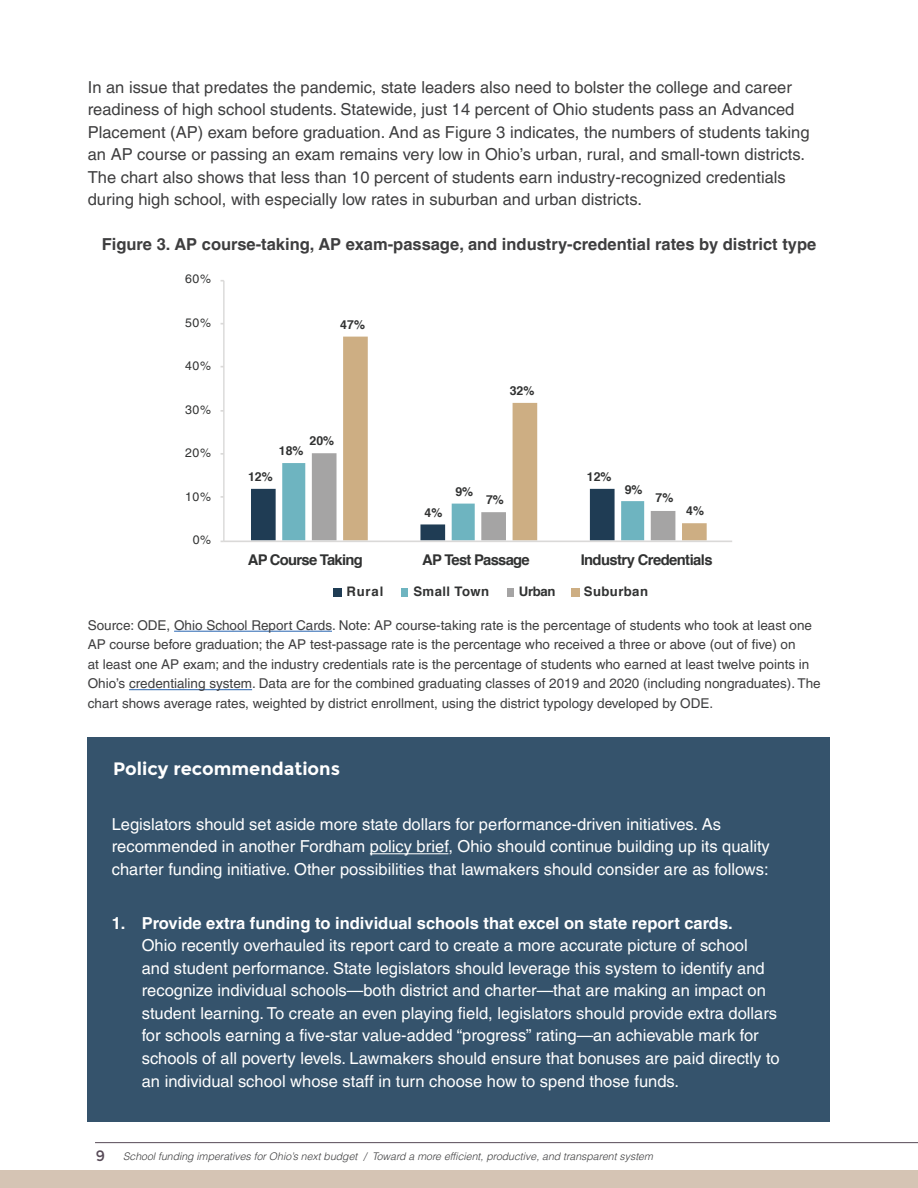
<style>
.page{position:relative;width:918px;height:1188px;background:#fff}
.page>*{position:absolute;margin:0;border:0;box-sizing:border-box;transform-origin:0 0}
.t1{font:700 18px "Montserrat";color:#fff}
.t2{font:16.5px/22.5px "Helvetica LT Pro";color:#fff}
.t3{font:16.5px/22.5px "Helvetica LT Pro";color:#3e3e3f}
.t4{font:700 16.5px "Helvetica LT Pro";color:#3e3e3f}
.t5{font:700 16.5px "Helvetica LT Pro";color:#fff}
.t6{font:700 14.85px "Helvetica";letter-spacing:-.05em;color:#313232}
.t7{font:13.5px/19.5px "Helvetica LT Pro";color:#3e3e3f}
.t8{font:700 13.2px "Helvetica";letter-spacing:.03em;color:#313232}
.t9{font:700 12.3px "Helvetica";color:#313232}
.t10{font:12.3px "Helvetica LT Pro";letter-spacing:.05em;color:#313232}
.t11{font:italic 300 10.5px "Helvetica LT Pro";color:#3e3e3f}
.s1{font-family:"Montserrat";font-weight:400;font-style:normal;font-size:15px;color:#574a57}
</style>
<div class="page">
<div style="left:0;top:1170px;width:918px;height:18px;background:#d5c4b4"></div>
<hr style="left:95px;top:1142px;width:823px;height:1px;background:#574a57">
<div style="left:88px;top:738px;width:742px;height:384px;background:#35536c"></div>
<hr style="left:174px;top:631px;width:158px;height:1px;background:#2865b1">
<hr style="left:129px;top:689px;width:123px;height:1px;background:#2865b1">
<hr style="left:370px;top:853px;width:78px;height:1px;background:#fff">
<svg style="left:251px;top:453px;width:86px;height:87px"></svg>
<svg style="left:343px;top:337px;width:364px;height:203px"></svg>
<hr style="left:223px;top:281px;width:2px;height:260px;background:#dad9d8">
<hr style="left:224px;top:541px;width:508px;height:1px;background:#dad9d8">
<div style="left:333px;top:588px;width:8px;height:8px;background:#1f3c54"></div>
<div style="left:401px;top:588px;width:7px;height:8px;background:#6eb4c0"></div>
<div style="left:507px;top:588px;width:7px;height:8px;background:#a5a4a4"></div>
<div style="left:571px;top:588px;width:8px;height:8px;background:#cdae83"></div>
<p class="t3" style="left:88px;top:76px;width:723px">In an issue that predates the pandemic, state leaders also need to bolster the college and career readiness of high school students. Statewide, just 14 percent of Ohio students pass an Advanced Placement (AP) exam before graduation. And as Figure 3 indicates, the numbers of students taking an AP course or passing an exam remains very low in Ohio’s urban, rural, and small-town districts.<br>The chart also shows that less than 10 percent of students earn industry-recognized credentials during high school, with especially low rates in suburban and urban districts.</p>
<p class="t4" style="left:102px;top:234px;width:716px">Figure 3. AP course-taking, AP exam-passage, and industry-credential rates by district type</p>
<p class="t10" style="left:185px;top:272px;width:27px">60%</p>
<p class="t10" style="left:185px;top:315px;width:27px">50%</p>
<p class="t10" style="left:185px;top:359px;width:27px">40%</p>
<p class="t10" style="left:185px;top:402px;width:27px">30%</p>
<p class="t10" style="left:185px;top:445px;width:27px">20%</p>
<p class="t10" style="left:185px;top:489px;width:27px">10%</p>
<p class="t10" style="left:193px;top:533px;width:20px">0%</p>
<p class="t9" style="left:340px;top:315px;width:26px">47%</p>
<p class="t9" style="left:310px;top:431px;width:26px">20%</p>
<p class="t9" style="left:279px;top:441px;width:26px">18%</p>
<p class="t9" style="left:248px;top:467px;width:26px">12%</p>
<p class="t9" style="left:510px;top:381px;width:26px">32%</p>
<p class="t9" style="left:425px;top:503px;width:19px">4%</p>
<p class="t9" style="left:587px;top:467px;width:26px">12%</p>
<p class="t9" style="left:455px;top:481px;width:19px">9%</p>
<p class="t9" style="left:625px;top:480px;width:19px">9%</p>
<p class="t9" style="left:486px;top:490px;width:19px">7%</p>
<p class="t9" style="left:655px;top:488px;width:19px">7%</p>
<p class="t9" style="left:686px;top:501px;width:19px">4%</p>
<p class="t6" style="left:248px;top:548px;width:117px">AP Course Taking</p>
<p class="t6" style="left:422px;top:548px;width:109px">AP Test Passage</p>
<p class="t6" style="left:581px;top:548px;width:133px">Industry Credentials</p>
<p class="t8" style="left:347px;top:580px;width:38px">Rural</p>
<p class="t8" style="left:413px;top:580px;width:77px">Small Town</p>
<p class="t8" style="left:519px;top:580px;width:38px">Urban</p>
<p class="t8" style="left:584px;top:580px;width:66px">Suburban</p>
<p class="t7" style="left:88px;top:615px;width:734px">Source: ODE, Ohio School Report Cards. Note: AP course-taking rate is the percentage of students who took at least one AP course before graduation; the AP test-passage rate is the percentage who received a three or above (out of five) on<br>at least one AP exam; and the industry credentials rate is the percentage of students who earned at least twelve points in Ohio’s credentialing system. Data are for the combined graduating classes of 2019 and 2020 (including nongraduates). The chart shows average rates, weighted by district enrollment, using the district typology developed by ODE.</p>
<p class="t1" style="left:113px;top:758px;width:228px">Policy recommendations</p>
<p class="t2" style="left:112px;top:813px;width:660px">Legislators should set aside more state dollars for performance-driven initiatives. As recommended in another Fordham policy brief, Ohio should continue building up its quality charter funding initiative. Other possibilities that lawmakers should consider are as follows:</p>
<p class="t5" style="left:112px;top:913px;width:623px">1. Provide extra funding to individual schools that excel on state report cards.</p>
<p class="t2" style="left:142px;top:934px;width:640px">Ohio recently overhauled its report card to create a more accurate picture of school<br>and student performance. State legislators should leverage this system to identify and recognize individual schools—both district and charter—that are making an impact on student learning. To create an even playing field, legislators should provide extra dollars for schools earning a five-star value-added “progress” rating—an achievable mark for schools of all poverty levels. Lawmakers should ensure that bonuses are paid directly to an individual school whose staff in turn choose how to spend those funds.</p>
<p class="t11" style="left:96px;top:1150px;width:559px"><span class="s1">9</span> School funding imperatives for Ohio’s next budget / Toward a more efficient, productive, and transparent system</p>
</div>
